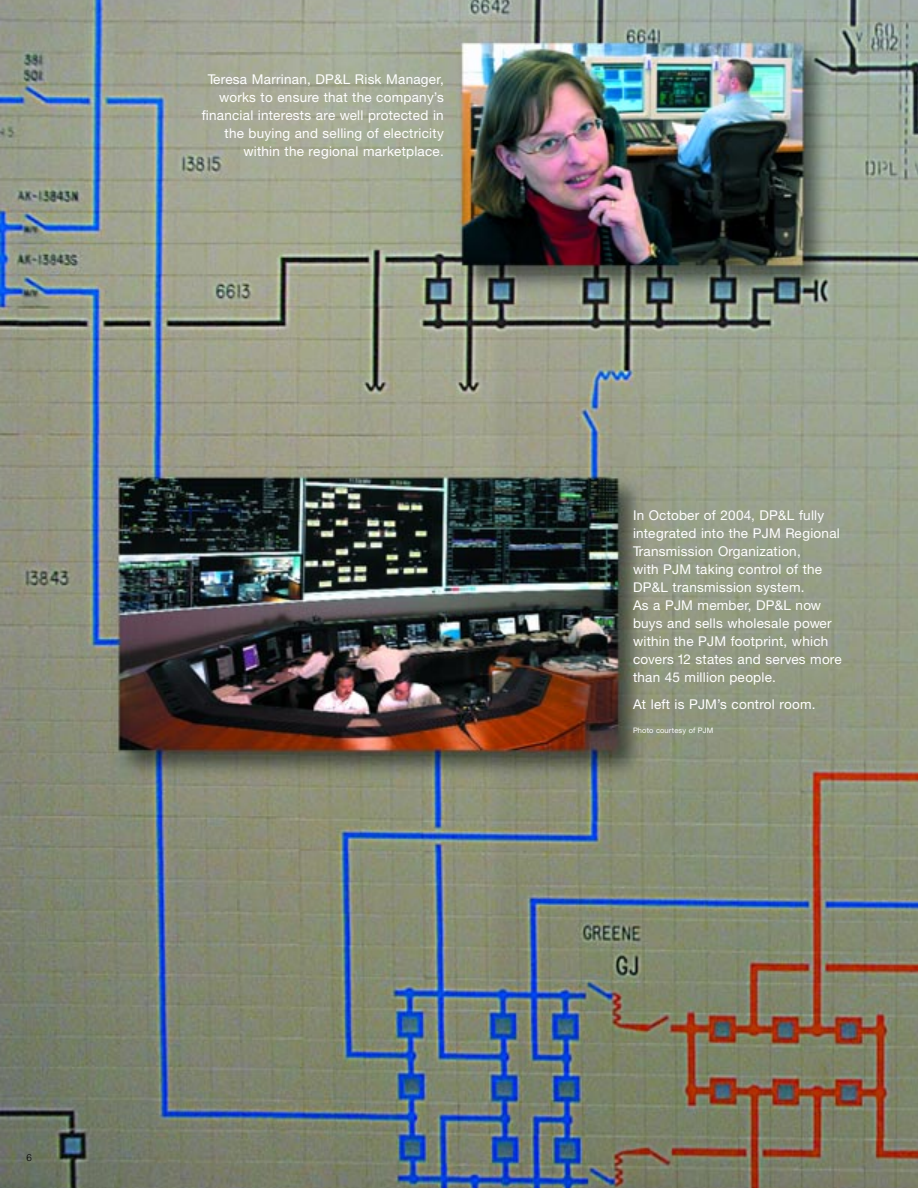
<style>
.page{position:relative;width:918px;height:1188px;background:#fff}
.page>*{position:absolute;margin:0;border:0;box-sizing:border-box;transform-origin:0 0}
.t1{font:13.5px/18px "Helvetica Neue";letter-spacing:.015em;color:#fff}
.t2{font:300 9.75px "Helvetica";color:#000}
.t3{font:7.5px "Helvetica Neue";letter-spacing:.015em;color:#fff}
</style>
<div class="page">
<img style="left:0;top:0;width:918px;height:1188px">
<p class="t1" style="left:202px;top:71px;width:244px;text-align:right">Teresa Marrinan, DP&amp;L Risk Manager, works to ensure that the company’s financial interests are well protected in the buying and selling of electricity within the regional marketplace.</p>
<p class="t2" style="left:27px;top:1154px;width:7px">6</p>
<p class="t1" style="left:633px;top:507px;width:210px">In October of 2004, DP&amp;L fully integrated into the PJM Regional<br>Transmission Organization,<br>with PJM taking control of the<br>DP&amp;L transmission system.<br>As a PJM member, DP&amp;L now buys and sells wholesale power within the PJM footprint, which covers 12 states and serves more than 45 million people.</p>
<p class="t1" style="left:633px;top:696px;width:184px">At left is PJM’s control room.</p>
<p class="t3" style="left:633px;top:727px;width:82px">Photo courtesy of PJM</p>
</div>
